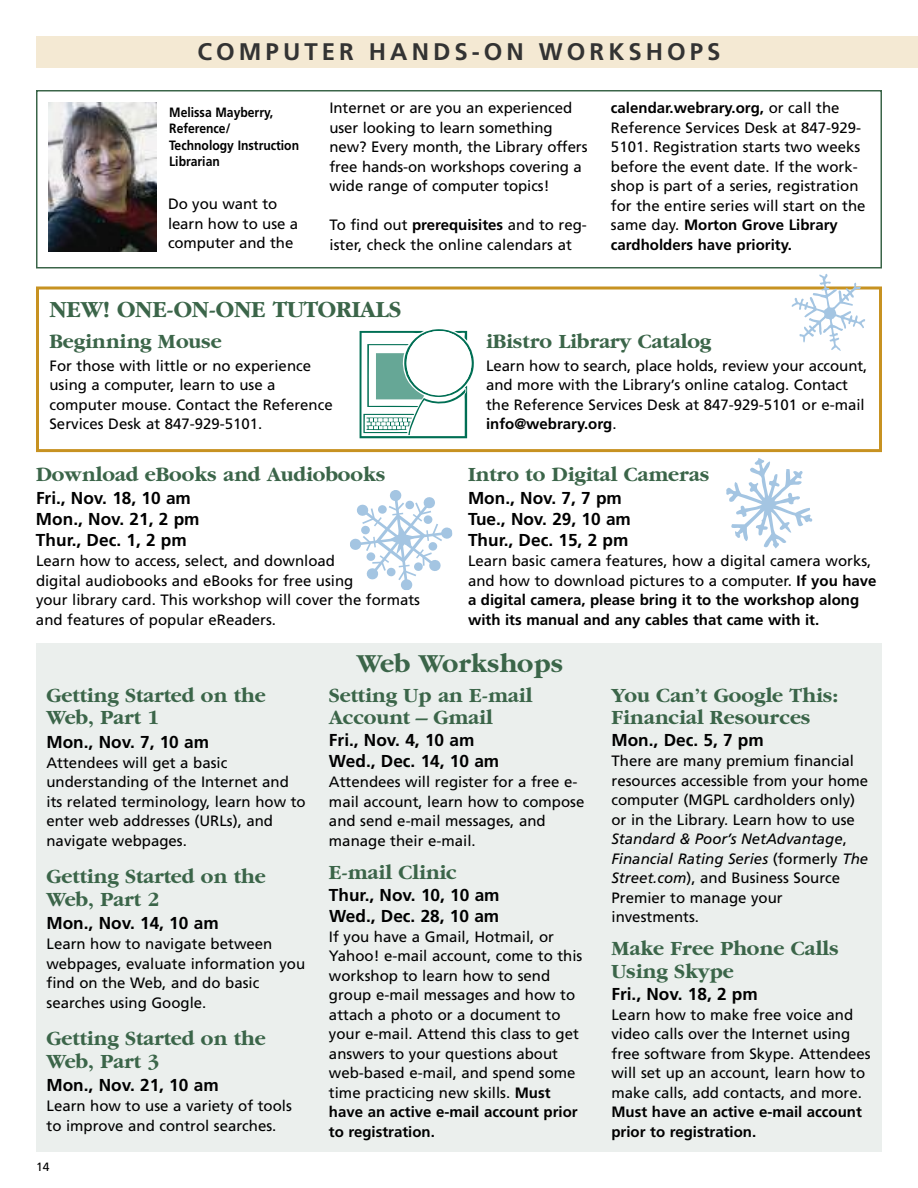
<style>
.page{position:relative;width:918px;height:1188px;background:#fff}
.page>*{position:absolute;margin:0;border:0;box-sizing:border-box;transform-origin:0 0}
.t1{font:700 27px "Garamond";color:#3b6549}
.t2{font:700 24px "Frutiger";letter-spacing:.165em;color:#333}
.t3{font:700 24px "Garamond";letter-spacing:-.005em;color:#3b6549}
.t4{font:700 21px/22.5px "Garamond";color:#3b6549}
.t5{font:700 17.25px/21px "Frutiger";color:#000}
.t6{font:15px/19.5px "Frutiger";color:#000}
.t7{font:700 15px/19.5px "Frutiger";color:#000}
.t8{font:700 13.5px/16.5px "Frutiger";color:#000;scale:.9 1}
.t9{font:12px "Frutiger";color:#000}
.s1{font-weight:700}
.s2{font-weight:400}
.s3{font-style:italic}
</style>
<div class="page">
<div style="left:36px;top:644px;width:846px;height:508px;background:#ebefed"></div>
<div style="left:36px;top:90px;width:846px;height:179px;border:2px solid #3b6549"></div>
<div style="left:36px;top:36px;width:882px;height:32px;background:#f4e9d3"></div>
<div style="left:36px;top:286px;width:846px;height:166px;border:3px solid #c79221"></div>
<img style="left:49px;top:102px;width:108px;height:150px">
<svg style="left:359px;top:329px;width:115px;height:110px"></svg>
<svg style="left:792px;top:274px;width:73px;height:77px"></svg>
<svg style="left:726px;top:458px;width:86px;height:91px"></svg>
<div style="left:401px;top:579px;width:12px;height:12px;background:#a4c5e2;border-radius:5px"></div>
<div style="left:390px;top:490px;width:12px;height:11px;background:#a4c5e2;border-radius:5px"></div>
<div style="left:441px;top:527px;width:12px;height:12px;background:#a4c5e2;border-radius:5px"></div>
<svg style="left:349px;top:538px;width:13px;height:12px"></svg>
<svg style="left:356px;top:496px;width:88px;height:86px"></svg>
<h2 class="t2" style="left:198px;top:42px;width:524px">COMPUTER HANDS-ON WORKSHOPS</h2>
<p class="t8" style="left:169px;top:105px;width:146px">Melissa Mayberry,<br>Reference/<br>Technology Instruction<br>Librarian</p>
<p class="t6" style="left:168px;top:195px;width:132px">Do you want to learn how to use a computer and the</p>
<p class="t6" style="left:329px;top:99px;width:260px">Internet or are you an experienced user looking to learn something new? Every month, the Library offers free hands-on workshops covering a wide range of computer topics!</p>
<p class="t6" style="left:329px;top:216px;width:259px">To find out <span class="s1">prerequisites</span> and to reg&shy;ister, check the online calendars at</p>
<h2 class="t3" style="left:50px;top:295px;width:353px">NEW! ONE-ON-ONE TUTORIALS</h2>
<p class="t6" style="left:611px;top:99px;width:256px"><span class="s1">calendar.webrary.org,</span> or call the Reference Services Desk at 847-929- 5101. Registration starts two weeks before the event date. If the work&shy;shop is part of a series, registration for the entire series will start on the same day. <span class="s1">Morton Grove Library cardholders have priority.</span></p>
<h3 class="t4" style="left:50px;top:330px;width:174px">Beginning Mouse</h3>
<p class="t6" style="left:49px;top:357px;width:285px">For those with little or no experience using a computer, learn to use a computer mouse. Contact the Reference Services Desk at 847-929-5101.</p>
<h3 class="t4" style="left:486px;top:330px;width:227px">iBistro Library Catalog</h3>
<p class="t6" style="left:486px;top:357px;width:383px">Learn how to search, place holds, review your account, and more with the Library’s online catalog. Contact the Reference Services Desk at 847-929-5101 or e-mail <span class="s1">info@webrary.org</span>.</p>
<h3 class="t4" style="left:36px;top:462px;width:351px">Download eBooks and Audiobooks</h3>
<p class="t5" style="left:36px;top:489px;width:165px">Fri., Nov. 18, 10 am<br>Mon., Nov. 21, 2 pm<br>Thur., Dec. 1, 2 pm</p>
<p class="t6" style="left:36px;top:552px;width:386px">Learn how to access, select, and download<br>digital audiobooks and eBooks for free using<br>your library card. This workshop will cover the formats and features of popular eReaders.</p>
<h3 class="t4" style="left:468px;top:462px;width:243px">Intro to Digital Cameras</h3>
<p class="t5" style="left:468px;top:489px;width:164px">Mon., Nov. 7, 7 pm<br>Tue., Nov. 29, 10 am<br>Thur., Dec. 15, 2 pm</p>
<p class="t7" style="left:468px;top:552px;width:410px"><span class="s2">Learn basic camera features, how a digital camera works, and how to download pictures to a computer.</span> If you have a digital camera, please bring it to the workshop along with its manual and any cables that came with it.</p>
<h1 class="t1" style="left:357px;top:647px;width:208px">Web Workshops</h1>
<h3 class="t4" style="left:46px;top:683px;width:221px">Getting Started on the<br>Web, Part 1</h3>
<p class="t5" style="left:46px;top:733px;width:164px">Mon., Nov. 7, 10 am</p>
<p class="t6" style="left:46px;top:754px;width:261px">Attendees will get a basic understanding of the Internet and its related terminology, learn how to enter web addresses (URLs), and navigate webpages.</p>
<h3 class="t4" style="left:46px;top:865px;width:221px">Getting Started on the<br>Web, Part 2</h3>
<p class="t5" style="left:46px;top:914px;width:174px">Mon., Nov. 14, 10 am</p>
<p class="t6" style="left:46px;top:936px;width:260px">Learn how to navigate between webpages, evaluate information you find on the Web, and do basic searches using Google.</p>
<h3 class="t4" style="left:46px;top:1027px;width:221px">Getting Started on the<br>Web, Part 3</h3>
<p class="t5" style="left:46px;top:1076px;width:174px">Mon., Nov. 21, 10 am</p>
<p class="t6" style="left:46px;top:1098px;width:247px">Learn how to use a variety of tools to improve and control searches.</p>
<p class="t9" style="left:36px;top:1162px;width:15px">14</p>
<h3 class="t4" style="left:329px;top:683px;width:205px">Setting Up an E-mail<br>Account – Gmail</h3>
<p class="t5" style="left:329px;top:731px;width:172px">Fri., Nov. 4, 10 am<br>Wed., Dec. 14, 10 am</p>
<p class="t6" style="left:329px;top:774px;width:257px">Attendees will register for a free e&shy;mail account, learn how to compose and send e-mail messages, and manage their e-mail.</p>
<h3 class="t4" style="left:329px;top:860px;width:129px">E-mail Clinic</h3>
<p class="t5" style="left:329px;top:886px;width:172px">Thur., Nov. 10, 10 am<br>Wed., Dec. 28, 10 am</p>
<p class="t6" style="left:329px;top:928px;width:255px">If you have a Gmail, Hotmail, or<br>Yahoo! e-mail account, come to this workshop to learn how to send group e-mail messages and how to attach a photo or a document to your e-mail. Attend this class to get answers to your questions about web-based e-mail, and spend some time practicing new skills. <span class="s1">Must have an active e-mail account prior to registration.</span></p>
<h3 class="t4" style="left:611px;top:683px;width:228px">You Can’t Google This:<br>Financial Resources</h3>
<p class="t5" style="left:611px;top:731px;width:154px">Mon., Dec. 5, 7 pm</p>
<p class="t6" style="left:611px;top:753px;width:258px">There are many premium financial resources accessible from your home computer (MGPL cardholders only) or in the Library. Learn how to use<br><span class="s3">Standard &amp; Poor’s NetAdvantage</span>,<br><span class="s3">Financial Rating Series</span> (formerly <span class="s3">The<br>Street.com</span>), and Business Source<br>Premier to manage your investments.</p>
<h3 class="t4" style="left:611px;top:937px;width:229px">Make Free Phone Calls<br>Using Skype</h3>
<p class="t5" style="left:611px;top:985px;width:148px">Fri., Nov. 18, 2 pm</p>
<p class="t6" style="left:611px;top:1006px;width:261px">Learn how to make free voice and video calls over the Internet using free software from Skype. Attendees will set up an account, learn how to make calls, add contacts, and more.</p>
<p class="t7" style="left:611px;top:1104px;width:252px">Must have an active e-mail account prior to registration.</p>
</div>
